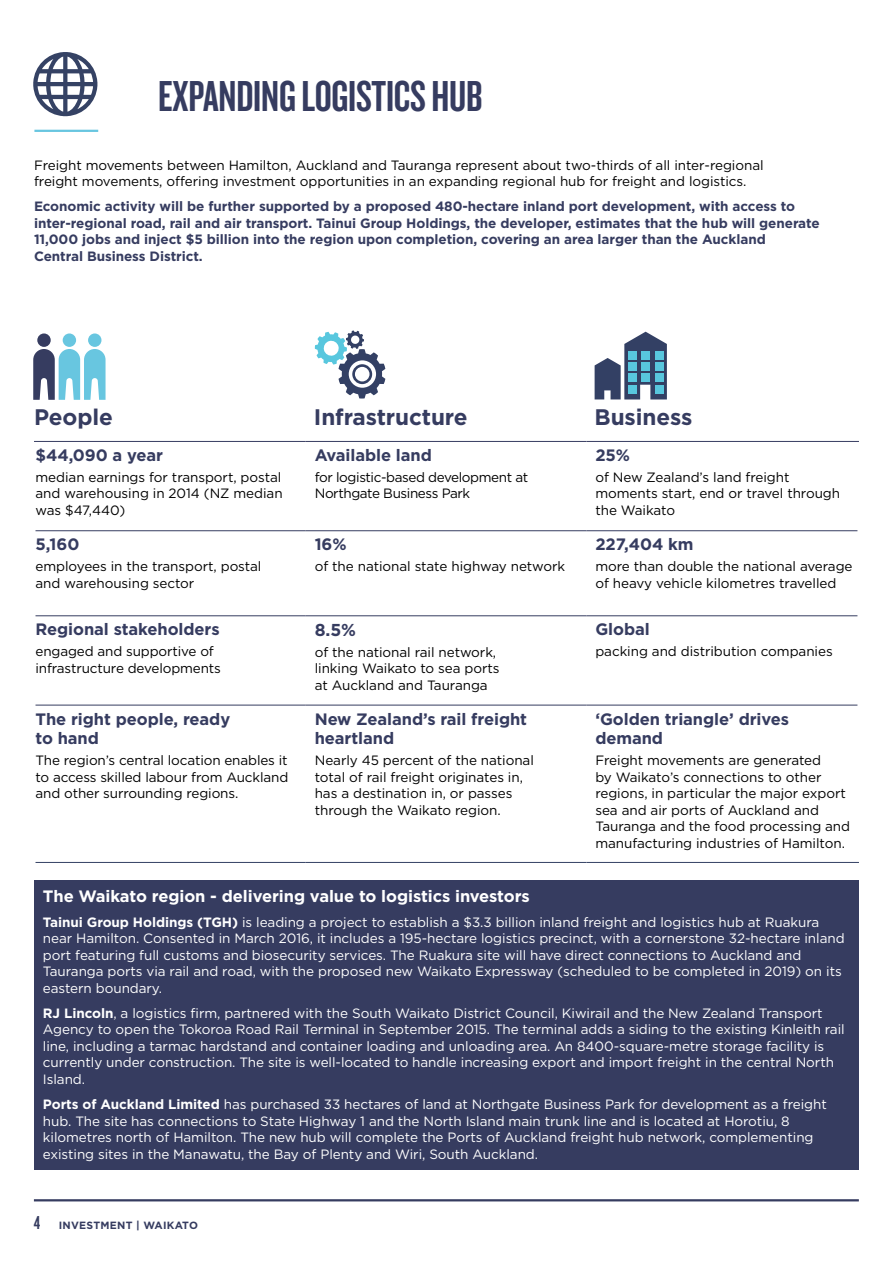
<style>
.page{position:relative;width:893px;height:1263px;background:#fff}
.page>*{position:absolute;margin:0;border:0;box-sizing:border-box;transform-origin:0 0}
.Heading_1{font:45px "Knockout 48 Featherweight";letter-spacing:-.005em;color:#363c60}
.Table_pull_out{font:700 22.5px "Gotham";letter-spacing:-.005em;color:#363c60}
.Table_pull_out-2{font:700 17.25px "Gotham";color:#363c60}
.Table_pull_out-3{font:700 16.5px/19.8px "Gotham";letter-spacing:-.005em;color:#363c60}
.Body_Copy_Sub_header{font:700 16.5px "Gotham";letter-spacing:-.005em;color:#fff}
.Body_Copy{font:13.5px/16.5px "Gotham";letter-spacing:-.005em;color:#fff}
.Body_Copy-2{font:13.5px/16.5px "Gotham";letter-spacing:-.005em;color:#000}
.Table_pull_out-4{font:13.5px/16.5px "Gotham";letter-spacing:-.005em;color:#000}
.Body_copy_bold_blue{font:700 13.5px/16.5px "Gotham";letter-spacing:-.005em;color:#363c60}
.Body_Copy-3{font:13.5px/16.5px "Gotham";letter-spacing:-.03em;color:#000}
.t1{font:700 10.5px "Gotham";letter-spacing:.025em;color:#363c60}
.s1{font-weight:700}
.s2{font-family:"Knockout 48 Featherweight";font-weight:400;font-size:19.5px}
</style>
<div class="page">
<hr style="left:34px;top:1199px;width:825px;height:2px;background:#363c60">
<hr style="left:34px;top:130px;width:64px;height:2px;background:#68c6e0">
<svg style="left:33px;top:52px;width:64px;height:64px"></svg>
<div style="left:37px;top:333px;width:14px;height:14px;background:#363c60;border-radius:50%"></div>
<div style="left:63px;top:333px;width:13px;height:14px;background:#68c6e0;border-radius:50%"></div>
<div style="left:88px;top:333px;width:13px;height:14px;background:#68c6e0;border-radius:50%"></div>
<svg style="left:33px;top:349px;width:73px;height:51px"></svg>
<svg style="left:315px;top:330px;width:70px;height:68px"></svg>
<svg style="left:595px;top:332px;width:72px;height:67px"></svg>
<hr style="left:36px;top:530px;width:270px;height:1px;background:#363c60">
<hr style="left:306px;top:530px;width:280px;height:1px;background:#363c60">
<hr style="left:586px;top:530px;width:271px;height:1px;background:#363c60">
<hr style="left:36px;top:615px;width:270px;height:1px;background:#363c60">
<hr style="left:306px;top:615px;width:280px;height:1px;background:#363c60">
<hr style="left:586px;top:615px;width:271px;height:1px;background:#363c60">
<hr style="left:36px;top:705px;width:270px;height:1px;background:#363c60">
<hr style="left:306px;top:705px;width:280px;height:1px;background:#363c60">
<hr style="left:586px;top:705px;width:271px;height:1px;background:#363c60">
<hr style="left:36px;top:862px;width:270px;height:1px;background:#334164">
<hr style="left:306px;top:862px;width:280px;height:1px;background:#334164">
<hr style="left:586px;top:862px;width:273px;height:1px;background:#334164">
<hr style="left:34px;top:441px;width:272px;height:1px;background:#363c60">
<hr style="left:306px;top:441px;width:280px;height:1px;background:#363c60">
<hr style="left:586px;top:441px;width:273px;height:1px;background:#363c60">
<div style="left:34px;top:880px;width:825px;height:290px;background:#363c60"></div>
<p class="Heading_1" style="left:158px;top:68px;width:326px">EXPANDING LOGISTICS HUB</p>
<p class="Body_Copy-2" style="left:34px;top:156px;width:731px">Freight movements between Hamilton, Auckland and Tauranga represent about two-thirds of all inter-regional freight movements, offering investment opportunities in an expanding regional hub for freight and logistics.</p>
<p class="Body_copy_bold_blue" style="left:34px;top:198px;width:787px">Economic activity will be further supported by a proposed 480-hectare inland port development, with access to inter-regional road, rail and air transport. Tainui Group Holdings, the developer, estimates that the hub will generate 11,000 jobs and inject $5 billion into the region upon completion, covering an area larger than the Auckland<br>Central Business District.</p>
<p class="Table_pull_out" style="left:34px;top:402px;width:80px">People</p>
<p class="Table_pull_out" style="left:314px;top:402px;width:155px">Infrastructure</p>
<p class="Table_pull_out" style="left:595px;top:402px;width:99px">Business</p>
<p class="Table_pull_out-3" style="left:36px;top:445px;width:129px">$44,090 a year</p>
<p class="Body_Copy-2" style="left:36px;top:468px;width:249px;text-align:justify">median earnings for transport, postal and warehousing in 2014 (NZ median was $47,440)</p>
<p class="Table_pull_out-3" style="left:315px;top:445px;width:119px">Available land</p>
<p class="Body_Copy-3" style="left:315px;top:468px;width:215px">for logistic-based development at<br>Northgate Business Park</p>
<p class="Table_pull_out-3" style="left:595px;top:445px;width:36px">25%</p>
<p class="Body_Copy-2" style="left:595px;top:468px;width:246px">of New Zealand’s land freight moments start, end or travel through the Waikato</p>
<p class="Table_pull_out-3" style="left:36px;top:534px;width:45px">5,160</p>
<p class="Body_Copy-2" style="left:36px;top:558px;width:227px">employees in the transport, postal and warehousing sector</p>
<p class="Table_pull_out-3" style="left:36px;top:619px;width:186px">Regional stakeholders</p>
<p class="Body_Copy-2" style="left:36px;top:643px;width:187px">engaged and supportive of infrastructure developments</p>
<p class="Table_pull_out-3" style="left:36px;top:709px;width:196px">The right people, ready to hand</p>
<p class="Body_Copy-2" style="left:36px;top:752px;width:254px;text-align:justify">The region’s central location enables it to access skilled labour from Auckland and other surrounding regions.</p>
<p class="Table_pull_out-3" style="left:315px;top:534px;width:33px">16%</p>
<p class="Body_Copy-2" style="left:315px;top:558px;width:252px">of the national state highway network</p>
<p class="Table_pull_out-2" style="left:315px;top:618px;width:43px">8.5%</p>
<p class="Table_pull_out-4" style="left:315px;top:643px;width:186px">of the national rail network, linking Waikato to sea ports at Auckland and Tauranga</p>
<p class="Table_pull_out-3" style="left:315px;top:709px;width:214px">New Zealand’s rail freight heartland</p>
<p class="Table_pull_out-4" style="left:315px;top:752px;width:221px">Nearly 45 percent of the national total of rail freight originates in, has a destination in, or passes through the Waikato region.</p>
<p class="Table_pull_out-3" style="left:595px;top:534px;width:100px">227,404 km</p>
<p class="Body_Copy-2" style="left:595px;top:558px;width:259px">more than double the national average of heavy vehicle kilometres travelled</p>
<p class="Table_pull_out-3" style="left:595px;top:619px;width:56px">Global</p>
<p class="Body_Copy-2" style="left:595px;top:643px;width:239px">packing and distribution companies</p>
<p class="Table_pull_out-3" style="left:595px;top:709px;width:195px">‘Golden triangle’ drives demand</p>
<p class="Table_pull_out-4" style="left:595px;top:752px;width:256px">Freight movements are generated<br>by Waikato’s connections to other regions, in particular the major export sea and air ports of Auckland and Tauranga and the food processing and manufacturing industries of Hamilton.</p>
<p class="Body_Copy_Sub_header" style="left:43px;top:885px;width:488px">The Waikato region - delivering value to logistics investors</p>
<p class="Body_Copy" style="left:43px;top:914px;width:803px"><span class="s1">Tainui Group Holdings (TGH)</span> is leading a project to establish a $3.3 billion inland freight and logistics hub at Ruakura near Hamilton. Consented in March 2016, it includes a 195-hectare logistics precinct, with a cornerstone 32-hectare inland port featuring full customs and biosecurity services. The Ruakura site will have direct connections to Auckland and Tauranga ports via rail and road, with the proposed new Waikato Expressway (scheduled to be completed in 2019) on its eastern boundary.</p>
<p class="Body_Copy" style="left:43px;top:1005px;width:803px"><span class="s1">RJ Lincoln</span>, a logistics firm, partnered with the South Waikato District Council, Kiwirail and the New Zealand Transport Agency to open the Tokoroa Road Rail Terminal in September 2015. The terminal adds a siding to the existing Kinleith rail line, including a tarmac hardstand and container loading and unloading area. An 8400-square-metre storage facility is currently under construction. The site is well-located to handle increasing export and import freight in the central North Island.</p>
<p class="Body_Copy" style="left:43px;top:1096px;width:785px"><span class="s1">Ports of Auckland Limited</span> has purchased 33 hectares of land at Northgate Business Park for development as a freight hub. The site has connections to State Highway 1 and the North Island main trunk line and is located at Horotiu, 8 kilometres north of Hamilton. The new hub will complete the Ports of Auckland freight hub network, complementing existing sites in the Manawatu, the Bay of Plenty and Wiri, South Auckland.</p>
<p class="t1" style="left:34px;top:1218px;width:166px"><span class="s2">4</span> INVESTMENT | WAIKATO</p>
</div>
